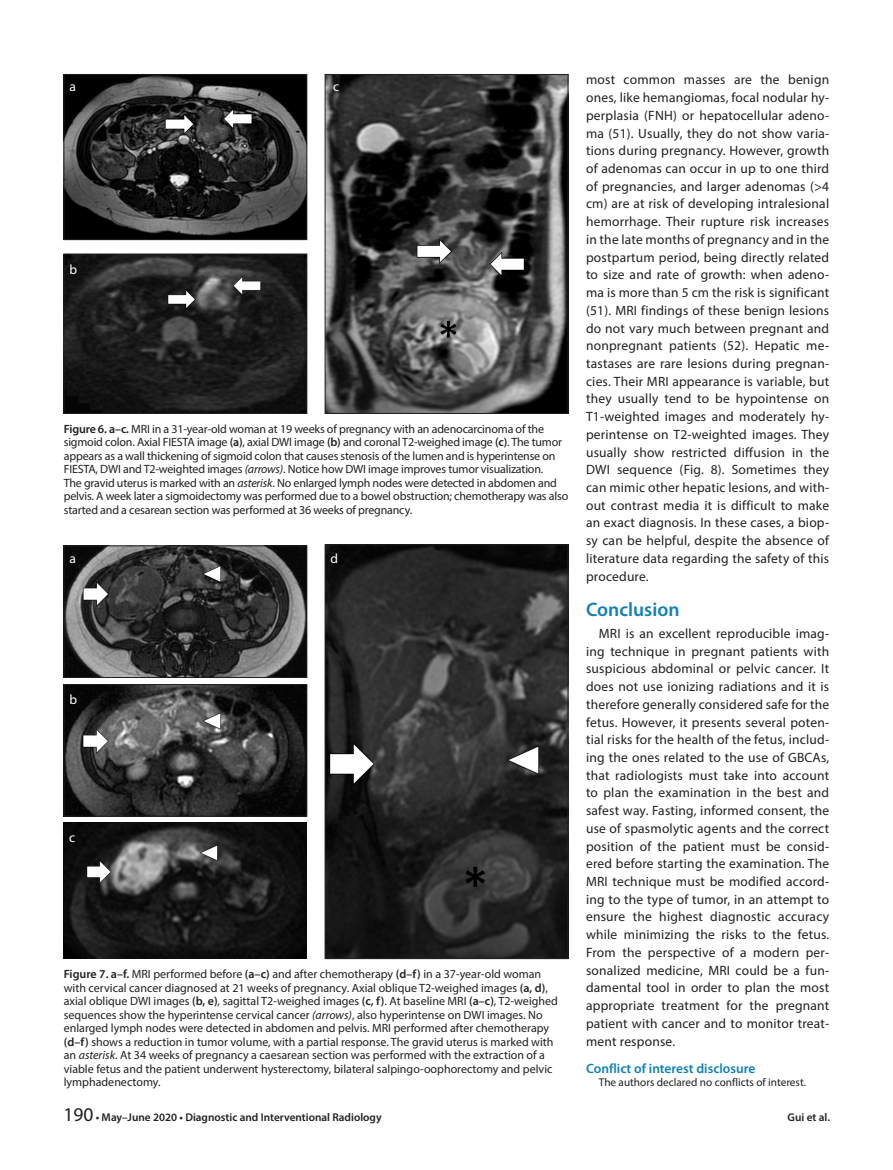
<style>
.page{position:relative;width:893px;height:1170px;background:#fff}
.page>*{position:absolute;margin:0;border:0;box-sizing:border-box;transform-origin:0 0}
.t1{font:600 19.5px "Myriad Pro";color:#1181b4}
.t2{font:13.5px/17.7px "Myriad Pro";letter-spacing:.015em;color:#231f20;text-align:justify}
.Body{font:600 13.5px "Myriad Pro";color:#1181b4}
.t3{font:13.5px "Myriad Pro";color:#fff}
.t4{font:12px/13.5px "Myriad Pro";letter-spacing:-.005em;color:#231f20}
.t5{font:600 11.25px "Myriad Pro";color:#231f20}
.t6{font:11.25px "Myriad Pro";color:#231f20}
.s1{font-weight:600}
.s2{font-style:italic}
.s3{font-weight:400;font-size:19.5px}
</style>
<div class="page">
<img style="left:66px;top:76px;width:239px;height:162px">
<div style="left:64px;top:74px;width:243px;height:166px;border:1px solid #231f20"></div>
<img style="left:66px;top:256px;width:239px;height:155px">
<div style="left:64px;top:254px;width:243px;height:159px;border:1px solid #231f20"></div>
<img style="left:327px;top:76px;width:239px;height:335px">
<div style="left:325px;top:74px;width:243px;height:339px;border:1px solid #231f20"></div>
<img style="left:66px;top:686px;width:239px;height:128px">
<div style="left:64px;top:684px;width:243px;height:132px;border:1px solid #231f20"></div>
<img style="left:66px;top:547px;width:239px;height:128px">
<div style="left:64px;top:545px;width:243px;height:132px;border:1px solid #231f20"></div>
<img style="left:327px;top:546px;width:239px;height:410px">
<div style="left:325px;top:544px;width:243px;height:414px;border:1px solid #231f20"></div>
<img style="left:64px;top:822px;width:243px;height:136px">
<p class="t3" style="left:70px;top:78px;width:8px">a</p>
<p class="t3" style="left:69px;top:261px;width:9px">b</p>
<p class="t3" style="left:333px;top:78px;width:8px">c</p>
<p class="t4" style="left:64px;top:422px;width:506px"><span class="s1">Figure 6. a–c.</span> MRI in a 31-year-old woman at 19 weeks of pregnancy with an adenocarcinoma of the sigmoid colon. Axial FIESTA image <span class="s1">(a)</span>, axial DWI image <span class="s1">(b)</span> and coronal T2-weighed image <span class="s1">(c)</span>. The tumor appears as a wall thickening of sigmoid colon that causes stenosis of the lumen and is hyperintense on FIESTA, DWI and T2-weighted images <span class="s2">(arrows)</span>. Notice how DWI image improves tumor visualization.<br>The gravid uterus is marked with an <span class="s2">asterisk</span>. No enlarged lymph nodes were detected in abdomen and pelvis. A week later a sigmoidectomy was performed due to a bowel obstruction; chemotherapy was also started and a cesarean section was performed at 36 weeks of pregnancy.</p>
<p class="t3" style="left:70px;top:550px;width:8px">a</p>
<p class="t3" style="left:330px;top:550px;width:9px">d</p>
<p class="t3" style="left:70px;top:691px;width:9px">b</p>
<p class="t3" style="left:69px;top:829px;width:8px">c</p>
<p class="t4" style="left:64px;top:966px;width:496px"><span class="s1">Figure 7. a–f.</span> MRI performed before <span class="s1">(a–c)</span> and after chemotherapy <span class="s1">(d–f)</span> in a 37-year-old woman with cervical cancer diagnosed at 21 weeks of pregnancy. Axial oblique T2-weighed images <span class="s1">(a, d)</span>, axial oblique DWI images <span class="s1">(b, e)</span>, sagittal T2-weighed images <span class="s1">(c, f)</span>. At baseline MRI <span class="s1">(a–c)</span>, T2-weighed sequences show the hyperintense cervical cancer <span class="s2">(arrows)</span>, also hyperintense on DWI images. No enlarged lymph nodes were detected in abdomen and pelvis. MRI performed after chemotherapy <span class="s1">(d–f)</span> shows a reduction in tumor volume, with a partial response. The gravid uterus is marked with an <span class="s2">asterisk</span>. At 34 weeks of pregnancy a caesarean section was performed with the extraction of a viable fetus and the patient underwent hysterectomy, bilateral salpingo-oophorectomy and pelvic lymphadenectomy.</p>
<p class="t2" style="left:586px;top:71px;width:245px">most common masses are the benign ones, like hemangiomas, focal nodular hy&shy;perplasia (FNH) or hepatocellular adeno&shy;ma (51). Usually, they do not show varia&shy;tions during pregnancy. However, growth of adenomas can occur in up to one third of pregnancies, and larger adenomas (&gt;4 cm) are at risk of developing intralesional hemorrhage. Their rupture risk increases in the late months of pregnancy and in the postpartum period, being directly related to size and rate of growth: when adeno&shy;ma is more than 5 cm the risk is significant (51). MRI findings of these benign lesions do not vary much between pregnant and nonpregnant patients (52). Hepatic me&shy;tastases are rare lesions during pregnan&shy;cies. Their MRI appearance is variable, but they usually tend to be hypointense on T1-weighted images and moderately hy&shy;perintense on T2-weighted images. They usually show restricted diffusion in the DWI sequence (Fig. 8). Sometimes they can mimic other hepatic lesions, and with&shy;out contrast media it is difficult to make an exact diagnosis. In these cases, a biop&shy;sy can be helpful, despite the absence of literature data regarding the safety of this procedure.</p>
<p class="t1" style="left:586px;top:597px;width:95px">Conclusion</p>
<p class="t2" style="left:586px;top:624px;width:245px;text-indent:13px">MRI is an excellent reproducible imag&shy;ing technique in pregnant patients with suspicious abdominal or pelvic cancer. It does not use ionizing radiations and it is therefore generally considered safe for the fetus. However, it presents several poten&shy;tial risks for the health of the fetus, includ&shy;ing the ones related to the use of GBCAs, that radiologists must take into account to plan the examination in the best and safest way. Fasting, informed consent, the use of spasmolytic agents and the correct position of the patient must be consid&shy;ered before starting the examination. The MRI technique must be modified accord&shy;ing to the type of tumor, in an attempt to ensure the highest diagnostic accuracy while minimizing the risks to the fetus.<br>From the perspective of a modern per&shy;sonalized medicine, MRI could be a fun&shy;damental tool in order to plan the most appropriate treatment for the pregnant patient with cancer and to monitor treat&shy;ment response.</p>
<p class="Body" style="left:586px;top:1059px;width:171px">Conflict of interest disclosure</p>
<p class="t6" style="left:599px;top:1075px;width:209px">The authors declared no conflicts of interest.</p>
<p class="t5" style="left:63px;top:1109px;width:320px"><span class="s3">190</span> • May–June 2020 • Diagnostic and Interventional Radiology</p>
<p class="t5" style="left:788px;top:1109px;width:44px">Gui et al.</p>
</div>
